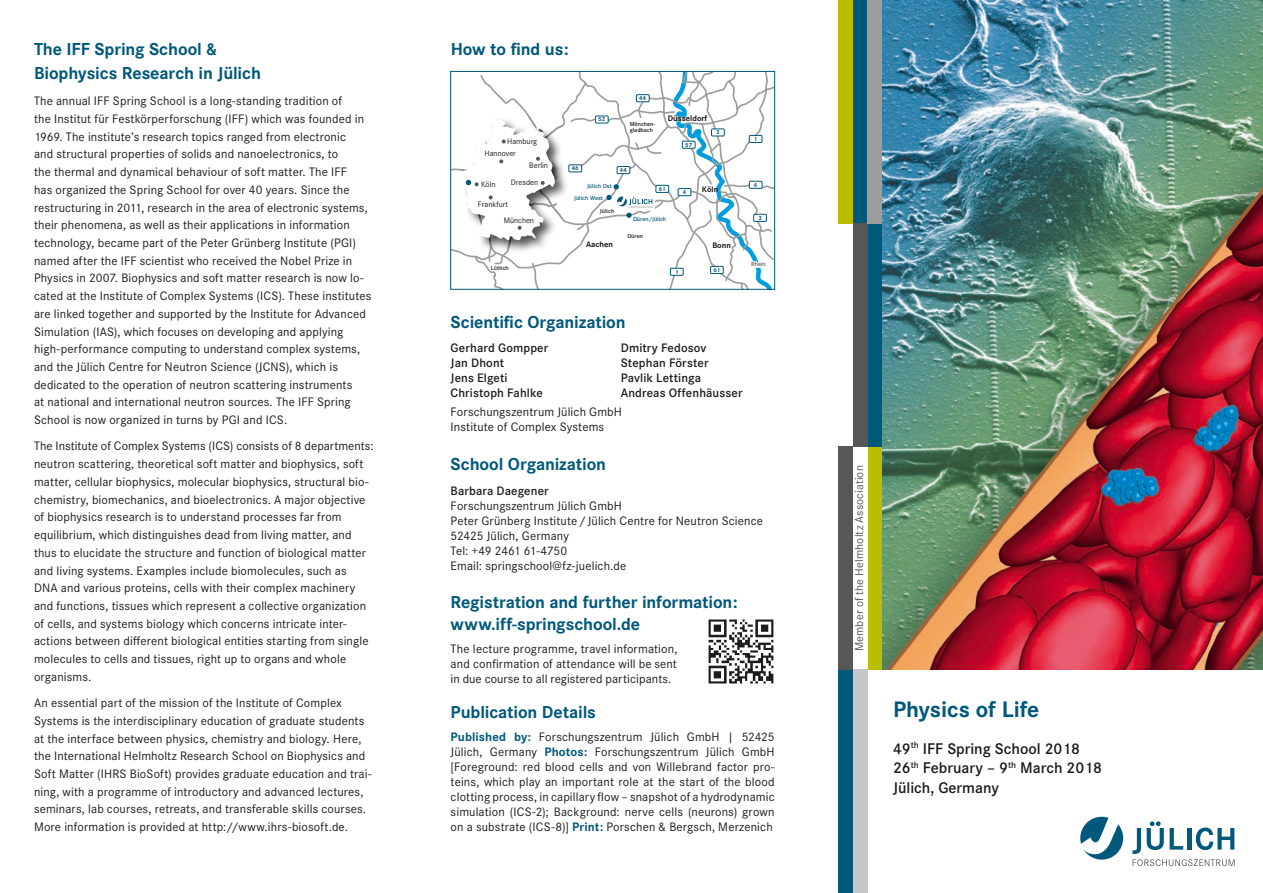
<style>
.page{position:relative;width:1263px;height:893px;background:#fff}
.page>*{position:absolute;margin:0;border:0;box-sizing:border-box;transform-origin:0 0}
.t1{font:700 23.25px "Corporate S";color:#00587b}
.t2{font:700 18px/24.3px "Corporate S";letter-spacing:-.005em;color:#00587b}
.t3{font:600 16.05px/19.5px "Corporate S";color:#1b1a18}
.t4{font:12.75px/17.7px "Corporate S";letter-spacing:.01em;color:#1b1a18}
.t5{font:600 12.75px "Corporate S";letter-spacing:.01em;color:#1b1a18}
.t6{font:12px "Corporate S";letter-spacing:.015em;color:#575756}
.t7{font:700 8.4px "Corporate S";color:#1b1a18}
.t8{font:8.25px/12.1px "Corporate S";color:#1b1a18}
.t9{font:600 6.15px/6.8px "Corporate S";color:#1b1a18}
.t10{font:600 6.15px/11.4px "Corporate S";color:#00587b}
.t11{font:700 6.15px "Corporate S";color:#00587b}
.t12{font:600 6.15px "Corporate S";color:#575756}
.s1{font-weight:700;color:#00587b}
</style>
<div class="page">
<img style="left:882px;top:0;width:381px;height:670px">
<div style="left:867px;top:446px;width:15px;height:224px;background:#bbbe00"></div>
<div style="left:838px;top:0;width:15px;height:223px;background:#bbbe00"></div>
<div style="left:853px;top:0;width:14px;height:223px;background:#00587b"></div>
<div style="left:838px;top:670px;width:15px;height:223px;background:#00587b"></div>
<div style="left:838px;top:446px;width:15px;height:224px;background:#575756"></div>
<svg style="left:1080px;top:817px;width:43px;height:43px"></svg>
<svg style="left:1132px;top:821px;width:102px;height:45px"></svg>
<div style="left:853px;top:670px;width:14px;height:223px;background:#c5c6c7"></div>
<div style="left:867px;top:223px;width:15px;height:223px;background:#00587b"></div>
<div style="left:853px;top:223px;width:14px;height:223px;background:#575756"></div>
<div style="left:867px;top:0;width:15px;height:223px;background:#9d9d9e"></div>
<img style="left:708px;top:619px;width:66px;height:65px">
<svg style="left:452px;top:73px;width:321px;height:215px"></svg>
<div style="left:450px;top:71px;width:325px;height:219px;border:1px solid #00587b"></div>
<h2 class="t2" style="left:34px;top:37px;width:229px">The IFF Spring School &amp;<br>Biophysics Research in Jülich</h2>
<p class="t4" style="left:34px;top:92px;width:339px">The annual IFF Spring School is a long-standing tradition of<br>the Institut für Festkörperforschung (IFF) which was founded in 1969. The institute’s research topics ranged from electronic<br>and structural properties of solids and nanoelectronics, to<br>the thermal and dynamical behaviour of soft matter. The IFF<br>has organized the Spring School for over 40 years. Since the restructuring in 2011, research in the area of electronic systems, their phenomena, as well as their applications in information technology, became part of the Peter Grünberg Institute (PGI) named after the IFF scientist who received the Nobel Prize in Physics in 2007. Biophysics and soft matter research is now lo&shy;cated at the Institute of Complex Systems (ICS). These institutes are linked together and supported by the Institute for Advanced Simulation (IAS), which focuses on developing and applying high-performance computing to understand complex systems, and the Jülich Centre for Neutron Science (JCNS), which is dedicated to the operation of neutron scattering instruments<br>at national and international neutron sources. The IFF Spring School is now organized in turns by PGI and ICS.</p>
<p class="t4" style="left:34px;top:437px;width:341px">The Institute of Complex Systems (ICS) consists of 8 departments: neutron scattering, theoretical soft matter and biophysics, soft matter, cellular biophysics, molecular biophysics, structural bio&shy;chemistry, biomechanics, and bioelectronics. A major objective of biophysics research is to understand processes far from equilibrium, which distinguishes dead from living matter, and thus to elucidate the structure and function of biological matter and living systems. Examples include biomolecules, such as<br>DNA and various proteins, cells with their complex machinery and functions, tissues which represent a collective organization of cells, and systems biology which concerns intricate inter&shy;actions between different biological entities starting from single molecules to cells and tissues, right up to organs and whole organisms.</p>
<p class="t4" style="left:34px;top:693px;width:339px">An essential part of the mission of the Institute of Complex Systems is the interdisciplinary education of graduate students at the interface between physics, chemistry and biology. Here, the International Helmholtz Research School on Biophysics and Soft Matter (IHRS BioSoft) provides graduate education and trai&shy;ning, with a programme of introductory and advanced lectures, seminars, lab courses, retreats, and transferable skills courses.<br>More information is provided at http://www.ihrs-biosoft.de.</p>
<h2 class="t2" style="left:451px;top:37px;width:119px">How to find us:</h2>
<p class="t11" style="left:598px;top:116px;width:8px">52</p>
<p class="t11" style="left:639px;top:95px;width:8px">44</p>
<p class="t9" style="left:630px;top:120px;width:27px">Mönchen&shy;gladbach</p>
<p class="t7" style="left:668px;top:114px;width:41px">Düsseldorf</p>
<p class="t11" style="left:716px;top:129px;width:5px">3</p>
<p class="t8" style="left:484px;top:135px;width:54px;text-indent:23px">Hamburg<br>Hannover</p>
<p class="t8" style="left:481px;top:178px;width:16px">Köln</p>
<p class="t8" style="left:511px;top:176px;width:29px">Dresden</p>
<p class="t8" style="left:504px;top:195px;width:32px;line-height:16.4px;text-indent:-26px">Frankfurt<br>München</p>
<p class="t8" style="left:529px;top:159px;width:20px">Berlin</p>
<p class="t11" style="left:572px;top:165px;width:8px">46</p>
<p class="t10" style="left:574px;top:181px;width:39px;text-indent:13px">Jülich Ost<br>Jülich West</p>
<p class="t11" style="left:620px;top:167px;width:8px">44</p>
<p class="t9" style="left:600px;top:207px;width:16px">Jülich</p>
<p class="t11" style="left:659px;top:185px;width:8px">61</p>
<p class="t10" style="left:633px;top:214px;width:35px">Düren/Jülich</p>
<p class="t9" style="left:627px;top:232px;width:17px">Düren</p>
<p class="t11" style="left:685px;top:141px;width:8px">57</p>
<p class="t11" style="left:683px;top:189px;width:5px">4</p>
<p class="t7" style="left:702px;top:184px;width:18px">Köln</p>
<p class="t7" style="left:586px;top:240px;width:29px">Aachen</p>
<p class="t7" style="left:712px;top:241px;width:20px">Bonn</p>
<p class="t9" style="left:491px;top:265px;width:19px">Lüttich</p>
<p class="t11" style="left:675px;top:268px;width:5px">1</p>
<p class="t11" style="left:713px;top:266px;width:8px">61</p>
<p class="t11" style="left:754px;top:135px;width:5px">1</p>
<p class="t11" style="left:754px;top:181px;width:5px">4</p>
<p class="t11" style="left:758px;top:214px;width:5px">3</p>
<p class="t12" style="left:751px;top:261px;width:16px">Rhein</p>
<h2 class="t2" style="left:451px;top:310px;width:176px">Scientific Organization</h2>
<p class="t5" style="left:451px;top:340px;width:99px">Gerhard Gompper</p>
<p class="t5" style="left:621px;top:340px;width:87px">Dmitry Fedosov</p>
<p class="t5" style="left:451px;top:355px;width:55px">Jan Dhont</p>
<p class="t5" style="left:621px;top:355px;width:89px">Stephan Förster</p>
<p class="t5" style="left:451px;top:370px;width:58px">Jens Elgeti</p>
<p class="t5" style="left:621px;top:370px;width:82px">Pavlik Lettinga</p>
<p class="t5" style="left:451px;top:385px;width:94px">Christoph Fahlke</p>
<p class="t5" style="left:621px;top:385px;width:123px">Andreas Offenhäusser</p>
<p class="t4" style="left:451px;top:404px;width:173px;line-height:15px">Forschungszentrum Jülich GmbH<br>Institute of Complex Systems</p>
<h2 class="t2" style="left:451px;top:452px;width:157px">School Organization</h2>
<p class="t5" style="left:451px;top:483px;width:100px">Barbara Daegener</p>
<p class="t4" style="left:451px;top:497px;width:314px;line-height:15px">Forschungszentrum Jülich GmbH<br>Peter Grünberg Institute / Jülich Centre for Neutron Science 52425 Jülich, Germany<br>Tel: +49 2461 61-4750<br>Email: springschool@fz-juelich.de</p>
<h2 class="t2" style="left:451px;top:592px;width:288px;line-height:21.6px">Registration and further information: www.iff-springschool.de</h2>
<p class="t4" style="left:451px;top:641px;width:228px;line-height:15px;text-align:justify">The lecture programme, travel information, and confirmation of attendance will be sent in due course to all registered participants.</p>
<h2 class="t2" style="left:451px;top:700px;width:147px">Publication Details</h2>
<p class="t4" style="left:451px;top:729px;width:325px;line-height:15px;text-align:justify"><span class="s1">Published by:</span> Forschungszentrum Jülich GmbH | 52425<br>Jülich, Germany <span class="s1">Photos:</span> Forschungszentrum Jülich GmbH [Foreground: red blood cells and von Willebrand factor pro&shy;teins, which play an important role at the start of the blood clotting process, in capillary flow – snapshot of a hydrodynamic simulation (ICS-2); Background: nerve cells (neurons) grown on a substrate (ICS-8)] <span class="s1">Print:</span> Porschen &amp; Bergsch, Merzenich</p>
<p class="t6" style="left:851px;top:651px;width:188px;rotate:-90deg">Member of the Helmholtz Association</p>
<h1 class="t1" style="left:893px;top:696px;width:148px">Physics of Life</h1>
<p class="t3" style="left:893px;top:739px;width:211px">49<sup>th</sup> IFF Spring School 2018<br>26<sup>th</sup> February – 9<sup>th</sup> March 2018<br>Jülich, Germany</p>
</div>
